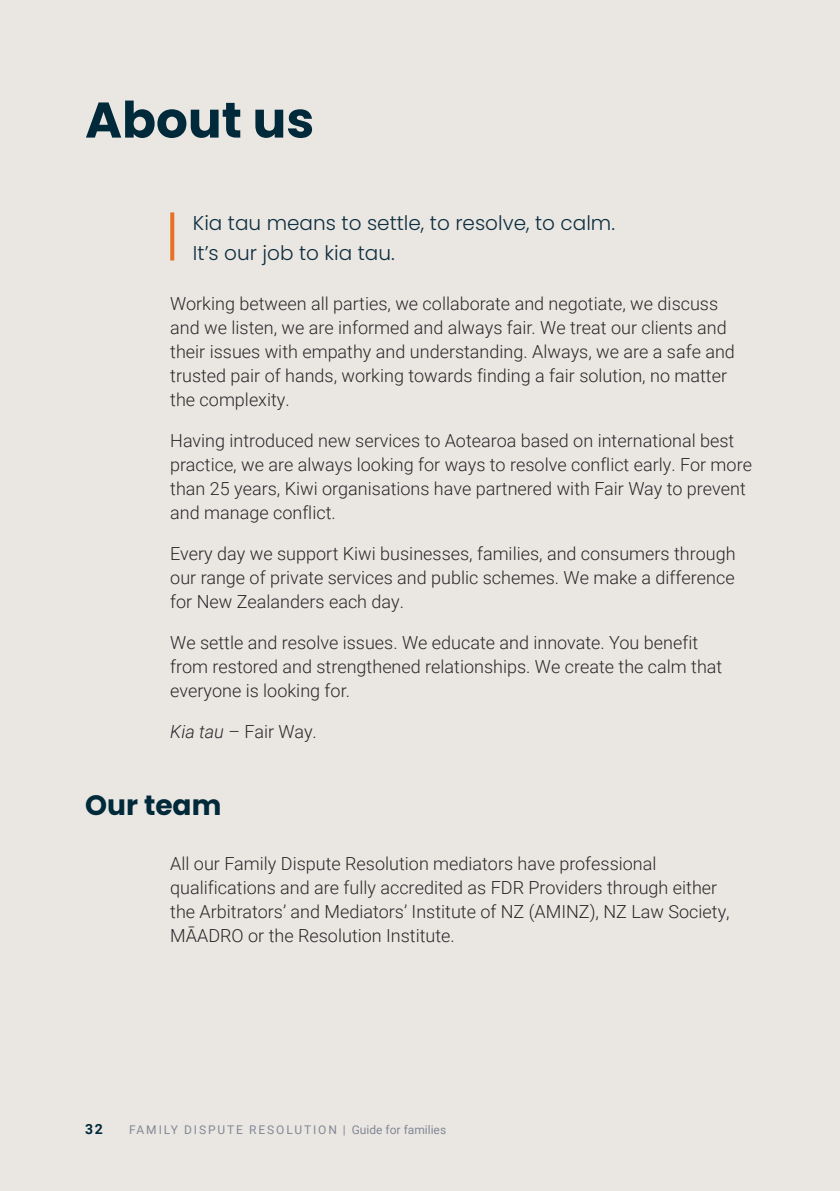
<style>
.page{position:relative;width:840px;height:1191px;background:#fff}
.page>*{position:absolute;margin:0;border:0;box-sizing:border-box;transform-origin:0 0}
.t1{font:700 50px "Poppins";color:#00293a}
.H2_noTOC{font:700 28px "Poppins";color:#00293a}
.Emphase{font:300 20px/30px "Poppins";color:#0f2f40}
.Body{font:300 18px/24px "Roboto";color:#292829}
.t2{font:700 14px "Roboto";color:#00293a}
.t3{font:12px "Roboto";letter-spacing:.155em;color:#838894}
.s1{font-style:italic}
</style>
<div class="page">
<div style="left:0;top:0;width:839px;height:1191px;background:#eae7e3"></div>
<svg style="left:170px;top:212px;width:4px;height:48px"></svg>
<h1 class="t1" style="left:85px;top:91px;width:230px">About us</h1>
<p class="Emphase" style="left:193px;top:208px;width:423px">Kia tau means to settle, to resolve, to calm.<br>It’s our job to kia tau.</p>
<p class="Body" style="left:170px;top:290px;width:566px">Working between all parties, we collaborate and negotiate, we discuss and we listen, we are informed and always fair. We treat our clients and their issues with empathy and understanding. Always, we are a safe and trusted pair of hands, working towards finding a fair solution, no matter the complexity.</p>
<p class="Body" style="left:170px;top:427px;width:583px">Having introduced new services to Aotearoa based on international best practice, we are always looking for ways to resolve conflict early. For more than 25 years, Kiwi organisations have partnered with Fair Way to prevent and manage conflict.</p>
<p class="Body" style="left:170px;top:540px;width:566px;text-align:justify">Every day we support Kiwi businesses, families, and consumers through our range of private services and public schemes. We make a difference for New Zealanders each day.</p>
<p class="Body" style="left:170px;top:629px;width:553px">We settle and resolve issues. We educate and innovate. You benefit from restored and strengthened relationships. We create the calm that everyone is looking for.</p>
<p class="Body" style="left:170px;top:718px;width:148px"><span class="s1">Kia tau</span> – Fair Way.</p>
<h2 class="H2_noTOC" style="left:85px;top:788px;width:138px">Our team</h2>
<p class="Body" style="left:170px;top:850px;width:560px">All our Family Dispute Resolution mediators have professional qualifications and are fully accredited as FDR Providers through either the Arbitrators’ and Mediators’ Institute of NZ (AMINZ), NZ Law Society, MĀADRO or the Resolution Institute.</p>
<p class="t2" style="left:85px;top:1119px;width:19px">32</p>
<p class="t3" style="left:129px;top:1121px;width:318px">FAMILY DISPUTE RESOLUTION | Guide for families</p>
</div>
